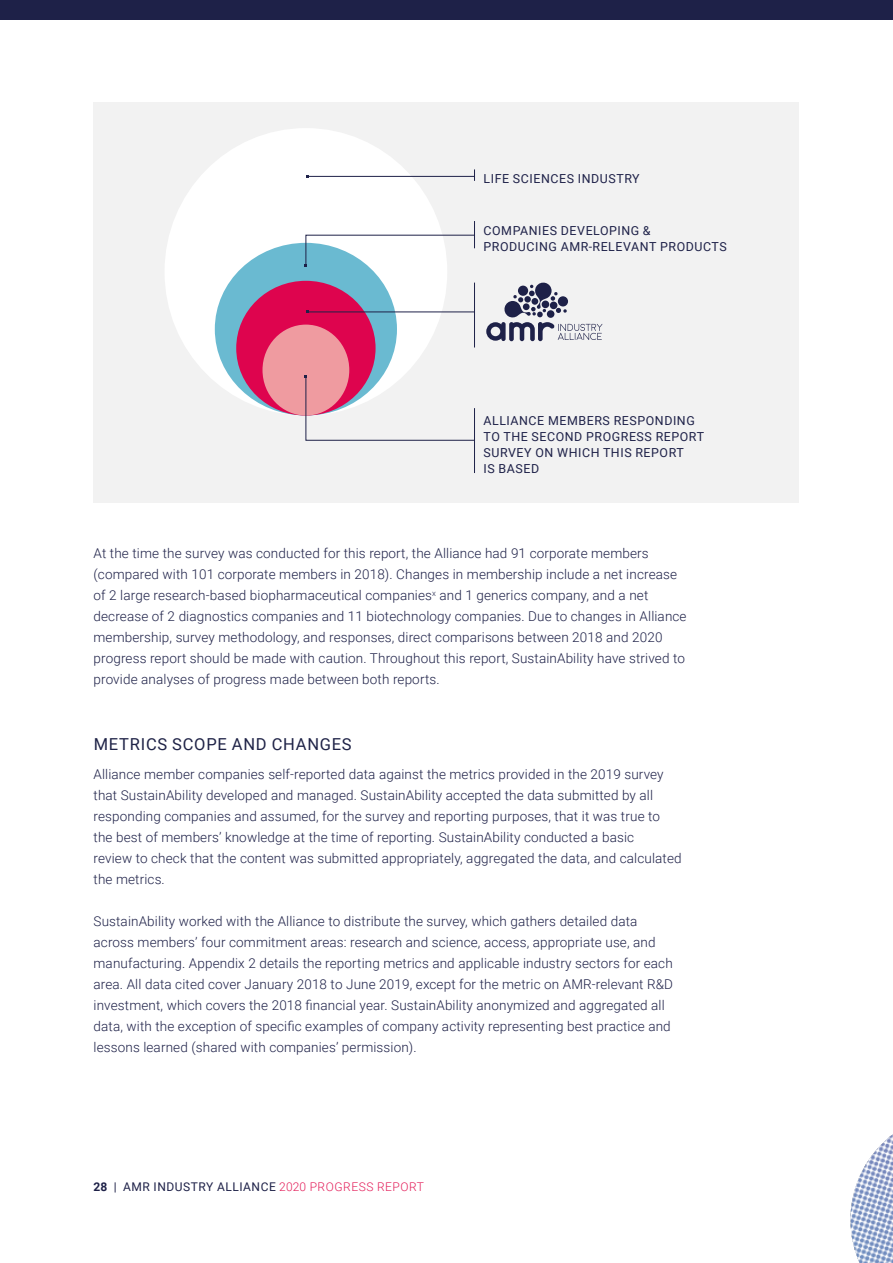
<style>
.page{position:relative;width:893px;height:1263px;background:#fff}
.page>*{position:absolute;margin:0;border:0;box-sizing:border-box;transform-origin:0 0}
.t1{font:16.5px "Roboto";letter-spacing:.045em;color:#1f2347}
.t2{font:300 13.5px/21px "Roboto";letter-spacing:.01em;color:#1e2148}
.t3{font:12.45px/16.2px "Roboto";letter-spacing:.045em;color:#1e2148}
.t4{font:12px "Roboto";letter-spacing:.045em;color:#1e2148}
.s1{font-weight:700}
.s2{font-weight:300;color:#e31d59}
</style>
<div class="page">
<div style="left:0;top:0;width:893px;height:19px;background:#1e2148"></div>
<div style="left:94px;top:102px;width:705px;height:400px;background:#f2f2f2"></div>
<div style="left:165px;top:128px;width:282px;height:287px;background:#fff;border-radius:50%"></div>
<div style="left:215px;top:243px;width:182px;height:172px;background:#6abad1;border-radius:50%"></div>
<div style="left:236px;top:281px;width:140px;height:134px;background:#de044e;border-radius:50%"></div>
<div style="left:262px;top:325px;width:87px;height:90px;background:#ef9ba0;border-radius:50%"></div>
<svg style="left:305px;top:376px;width:169px;height:65px"></svg>
<hr style="left:474px;top:408px;width:1px;height:65px;background:#1e2148">
<svg style="left:474px;top:169px;width:1px;height:12px"></svg>
<hr style="left:474px;top:283px;width:1px;height:64px;background:#1e2148">
<svg style="left:486px;top:282px;width:116px;height:59px"></svg>
<hr style="left:307px;top:312px;width:167px;height:1px;background:#1e2148">
<svg style="left:305px;top:221px;width:170px;height:46px"></svg>
<hr style="left:307px;top:176px;width:167px;height:1px;background:#1e2148">
<hr style="left:892px;top:532px;width:1px;height:466px;background:#f2f2f2">
<img style="left:850px;top:1134px;width:43px;height:129px">
<p class="t3" style="left:483px;top:170px;width:158px">LIFE SCIENCES INDUSTRY</p>
<p class="t3" style="left:483px;top:222px;width:245px">COMPANIES DEVELOPING &amp;<br>PRODUCING AMR-RELEVANT PRODUCTS</p>
<p class="t3" style="left:483px;top:412px;width:222px">ALLIANCE MEMBERS RESPONDING<br>TO THE SECOND PROGRESS REPORT<br>SURVEY ON WHICH THIS REPORT<br>IS BASED</p>
<p class="t2" style="left:94px;top:542px;width:595px">At the time the survey was conducted for this report, the Alliance had 91 corporate members (compared with 101 corporate members in 2018). Changes in membership include a net increase of 2 large research-based biopharmaceutical companies<sup>x</sup> and 1 generics company, and a net decrease of 2 diagnostics companies and 11 biotechnology companies. Due to changes in Alliance membership, survey methodology, and responses, direct comparisons between 2018 and 2020 progress report should be made with caution. Throughout this report, SustainAbility have strived to provide analyses of progress made between both reports.</p>
<p class="t1" style="left:94px;top:733px;width:259px">METRICS SCOPE AND CHANGES</p>
<p class="t2" style="left:94px;top:763px;width:590px">Alliance member companies self-reported data against the metrics provided in the 2019 survey that SustainAbility developed and managed. SustainAbility accepted the data submitted by all responding companies and assumed, for the survey and reporting purposes, that it was true to the best of members’ knowledge at the time of reporting. SustainAbility conducted a basic<br>review to check that the content was submitted appropriately, aggregated the data, and calculated the metrics.</p>
<p class="t2" style="left:94px;top:910px;width:581px">SustainAbility worked with the Alliance to distribute the survey, which gathers detailed data across members’ four commitment areas: research and science, access, appropriate use, and manufacturing. Appendix 2 details the reporting metrics and applicable industry sectors for each area. All data cited cover January 2018 to June 2019, except for the metric on AMR-relevant R&amp;D investment, which covers the 2018 financial year. SustainAbility anonymized and aggregated all data, with the exception of specific examples of company activity representing best practice and lessons learned (shared with companies’ permission).</p>
<p class="t4" style="left:94px;top:1178px;width:332px"><span class="s1">28</span> | AMR INDUSTRY ALLIANCE <span class="s2">2020 PROGRESS REPORT</span></p>
</div>
